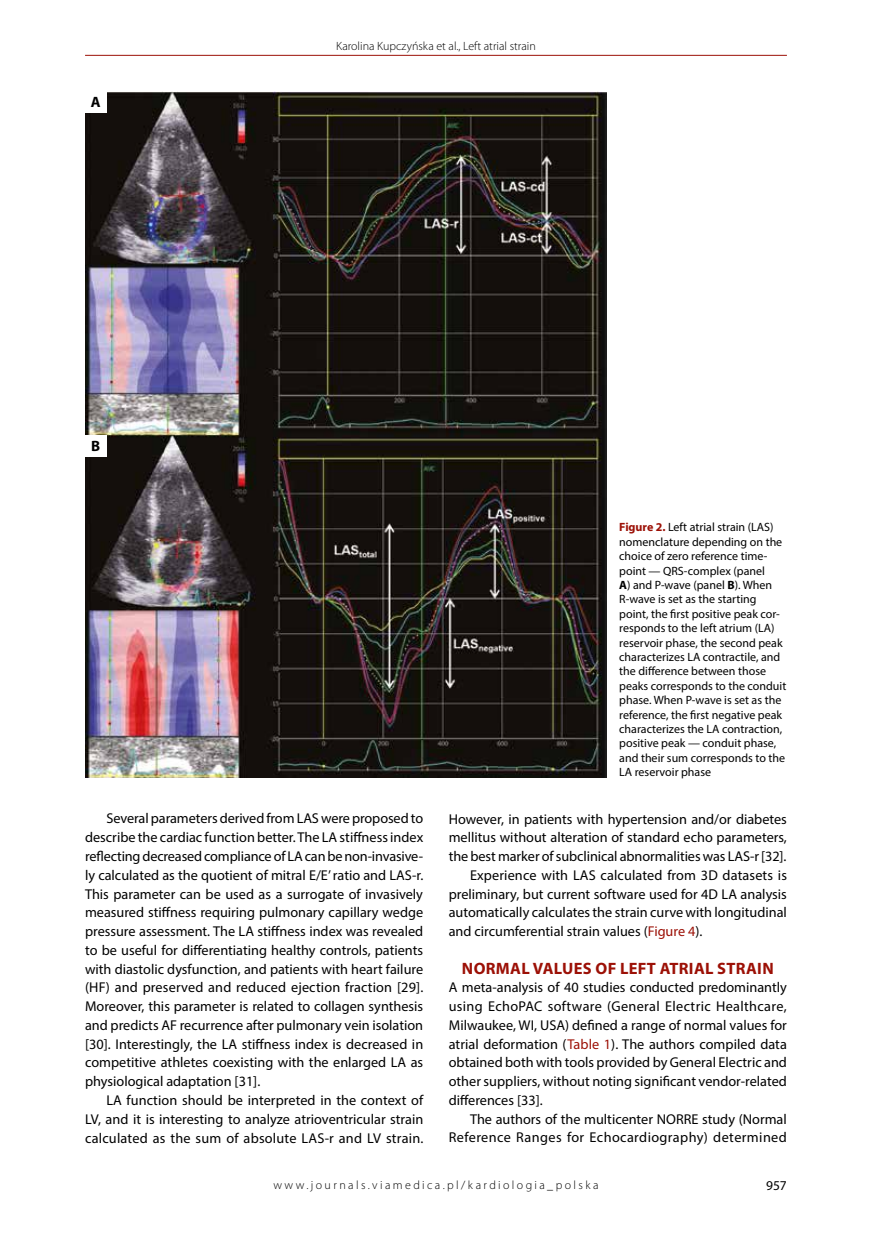
<style>
.page{position:relative;width:872px;height:1234px;background:#fff}
.page>*{position:absolute;margin:0;border:0;box-sizing:border-box;transform-origin:0 0}
.t1{font:700 16.5px "Myriad Pro";letter-spacing:.02em;color:#9c1006}
.t2{font:700 15px "Myriad Pro";color:#000}
.t3{font:14.25px/18.8px "Myriad Pro";color:#000;text-align:justify}
.t4{font:13.5px "Myriad Pro";color:#000}
.t5{font:12px/14.4px "Myriad Pro";color:#000}
.t6{font:300 12px "Myriad Pro";letter-spacing:.19em;color:#000}
.t7{font:300 12px "Myriad Pro";color:#000}
.s1{font-weight:700;color:#9c1006}
.s2{font-weight:700}
.s3{color:#9c1006}
</style>
<div class="page">
<hr style="left:85px;top:55px;width:702px;height:1px;background:#9c1006">
<img style="left:85px;top:91px;width:521px;height:686px">
<div style="left:85px;top:91px;width:21px;height:22px;background:#fff"></div>
<div style="left:85px;top:435px;width:21px;height:21px;background:#fff"></div>
<p class="t2" style="left:91px;top:92px;width:11px">A</p>
<p class="t2" style="left:91px;top:436px;width:11px">B</p>
<p class="t7" style="left:336px;top:40px;width:201px">Karolina Kupczyńska et al., Left atrial strain</p>
<p class="t5" style="left:619px;top:520px;width:169px"><span class="s1">FIGURE 2.</span> Left atrial strain (LAS) nomenclature depending on the choice of zero reference time&shy;point — QRS-complex (panel<br><span class="s2">A</span>) and P-wave (panel <span class="s2">B</span>). When<br>R-wave is set as the starting point, the first positive peak cor&shy;responds to the left atrium (LA) reservoir phase, the second peak characterizes LA contractile, and the difference between those peaks corresponds to the conduit phase. When P-wave is set as the reference, the first negative peak characterizes the LA contraction, positive peak — conduit phase, and their sum corresponds to the<br>LA reservoir phase</p>
<p class="t3" style="left:85px;top:808px;width:340px;text-indent:21px">Several parameters derived from LAS were proposed to describe the cardiac function better. The LA stiffness index reflecting decreased compliance of LA can be non-invasive&shy;ly calculated as the quotient of mitral E/E’ ratio and LAS-r.<br>This parameter can be used as a surrogate of invasively measured stiffness requiring pulmonary capillary wedge pressure assessment. The LA stiffness index was revealed to be useful for differentiating healthy controls, patients with diastolic dysfunction, and patients with heart failure (HF) and preserved and reduced ejection fraction [29].<br>Moreover, this parameter is related to collagen synthesis and predicts AF recurrence after pulmonary vein isolation [30]. Interestingly, the LA stiffness index is decreased in competitive athletes coexisting with the enlarged LA as physiological adaptation [31].</p>
<p class="t3" style="left:85px;top:1090px;width:340px;text-indent:21px">LA function should be interpreted in the context of LV, and it is interesting to analyze atrioventricular strain calculated as the sum of absolute LAS-r and LV strain.</p>
<p class="t3" style="left:449px;top:809px;width:340px">However, in patients with hypertension and/or diabetes</p>
<p class="t3" style="left:449px;top:827px;width:340px">mellitus without alteration of standard echo parameters,</p>
<p class="t3" style="left:449px;top:846px;width:339px">the best marker of subclinical abnormalities was LAS-r [32].</p>
<p class="t3" style="left:470px;top:865px;width:318px">Experience with LAS calculated from 3D datasets is</p>
<p class="t3" style="left:449px;top:884px;width:340px">preliminary, but current software used for 4D LA analysis</p>
<p class="t3" style="left:449px;top:902px;width:340px">automatically calculates the strain curve with longitudinal</p>
<p class="t3" style="left:449px;top:921px;width:255px">and circumferential strain values (<span class="s3">Figure 4</span>).</p>
<p class="t1" style="left:462px;top:957px;width:313px">NORMAL VALUES OF LEFT ATRIAL STRAIN</p>
<p class="t3" style="left:449px;top:977px;width:340px">A meta-analysis of 40 studies conducted predominantly using EchoPAC software (General Electric Healthcare, Milwaukee, WI, USA) defined a range of normal values for atrial deformation (<span class="s3">Table 1</span>). The authors compiled data obtained both with tools provided by General Electric and other suppliers, without noting significant vendor-related differences [33].</p>
<p class="t3" style="left:449px;top:1108px;width:340px;text-align:right">The authors of the multicenter NORRE study (Normal<br>Reference Ranges for Echocardiography) determined</p>
<p class="t6" style="left:273px;top:1177px;width:327px">www.journals.viamedica.pl/kardiologia_polska</p>
<p class="t4" style="left:766px;top:1176px;width:22px">957</p>
</div>
